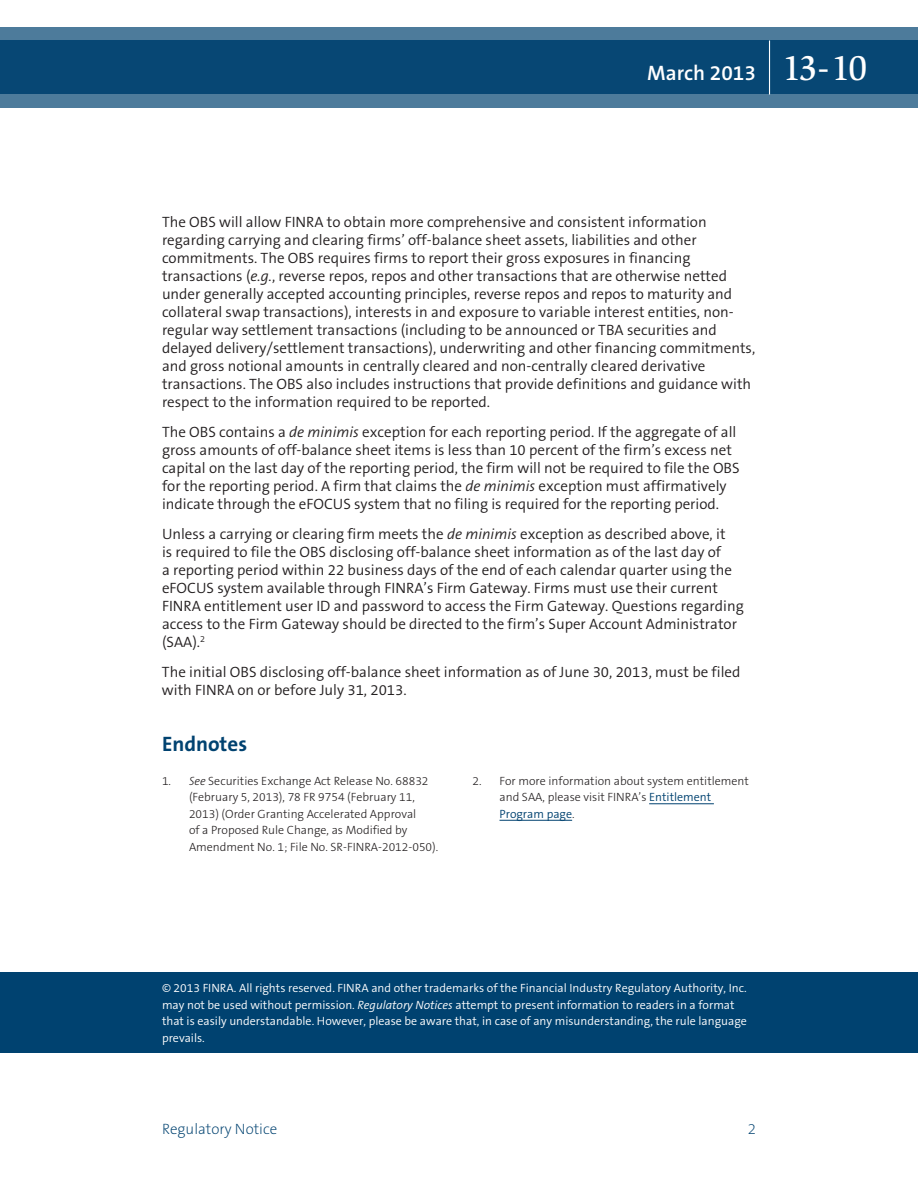
<style>
.page{position:relative;width:918px;height:1188px;background:#fff}
.page>*{position:absolute;margin:0;border:0;box-sizing:border-box;transform-origin:0 0}
.t1{font:600 21px "The Sans B6";color:#fff}
.t2{font:700 21px "The Sans B7";color:#004270}
.t3{font:300 15px/18px "The Sans B4";color:#231f20}
.t4{font:200 15px "The Sans B2";color:#004270}
.t5{font:300 12px/16.5px "The Sans B4";color:#fff}
.t6{font:300 12px/16.5px "The Sans B3";color:#231f20}
.t7{font:300 12px "The Sans B4";color:#004270}
.s1{font-family:"Slimbach LT";font-weight:500;font-size:36px}
.s2{font-style:italic}
.s3{font-family:"The Sans B4";color:#004270}
.s4{font-family:"The Sans B3";color:#231f20}
</style>
<div class="page">
<div style="left:0;top:972px;width:918px;height:81px;background:#004270"></div>
<svg style="left:0;top:27px;width:918px;height:81px;background:#1e5881"></svg>
<hr style="left:769px;top:40px;width:1px;height:54px;background:#fff">
<hr style="left:649px;top:803px;width:65px;height:1px;background:#004270">
<hr style="left:500px;top:820px;width:72px;height:1px;background:#004270">
<h1 class="t1" style="left:647px;top:62px;width:222px">March 2013 <span class="s1">13-10</span></h1>
<p class="t3" style="left:162px;top:213px;width:595px">The OBS will allow FINRA to obtain more comprehensive and consistent information regarding carrying and clearing firms’ off-balance sheet assets, liabilities and other commitments. The OBS requires firms to report their gross exposures in financing transactions (<span class="s2">e.g.</span>, reverse repos, repos and other transactions that are otherwise netted under generally accepted accounting principles, reverse repos and repos to maturity and collateral swap transactions), interests in and exposure to variable interest entities, non&shy;regular way settlement transactions (including to be announced or TBA securities and delayed delivery/settlement transactions), underwriting and other financing commitments, and gross notional amounts in centrally cleared and non-centrally cleared derivative transactions. The OBS also includes instructions that provide definitions and guidance with respect to the information required to be reported.</p>
<p class="t3" style="left:162px;top:423px;width:579px">The OBS contains a <span class="s2">de minimis</span> exception for each reporting period. If the aggregate of all gross amounts of off-balance sheet items is less than 10 percent of the firm’s excess net capital on the last day of the reporting period, the firm will not be required to file the OBS for the reporting period. A firm that claims the <span class="s2">de minimis</span> exception must affirmatively indicate through the eFOCUS system that no filing is required for the reporting period.</p>
<p class="t3" style="left:162px;top:525px;width:583px">Unless a carrying or clearing firm meets the <span class="s2">de minimis</span> exception as described above, it<br>is required to file the OBS disclosing off-balance sheet information as of the last day of<br>a reporting period within 22 business days of the end of each calendar quarter using the eFOCUS system available through FINRA’s Firm Gateway. Firms must use their current FINRA entitlement user ID and password to access the Firm Gateway. Questions regarding access to the Firm Gateway should be directed to the firm’s Super Account Administrator (SAA).<sup>2</sup></p>
<p class="t3" style="left:162px;top:663px;width:580px">The initial OBS disclosing off-balance sheet information as of June 30, 2013, must be filed with FINRA on or before July 31, 2013.</p>
<h1 class="t2" style="left:162px;top:732px;width:87px">Endnotes</h1>
<p class="t6" style="left:189px;top:773px;width:251px;text-indent:-27px">1. <span class="s2">See</span> Securities Exchange Act Release No. 68832 (February 5, 2013), 78 FR 9754 (February 11, 2013) (Order Granting Accelerated Approval<br>of a Proposed Rule Change, as Modified by Amendment No. 1; File No. SR-FINRA-2012-050).</p>
<p class="t6" style="left:500px;top:773px;width:251px;text-indent:-27px">2. For more information about system entitlement and SAA, please visit FINRA’s <span class="s3">Entitlement</span></p>
<p class="t7" style="left:500px;top:807px;width:77px">Program page<span class="s4">.</span></p>
<p class="t5" style="left:162px;top:980px;width:586px">© 2013 FINRA. All rights reserved. FINRA and other trademarks of the Financial Industry Regulatory Authority, Inc. may not be used without permission. <span class="s2">Regulatory Notices</span> attempt to present information to readers in a format that is easily understandable. However, please be aware that, in case of any misunderstanding, the rule language prevails.</p>
<p class="t4" style="left:162px;top:1121px;width:117px">Regulatory Notice</p>
<p class="t4" style="left:748px;top:1121px;width:10px">2</p>
</div>
